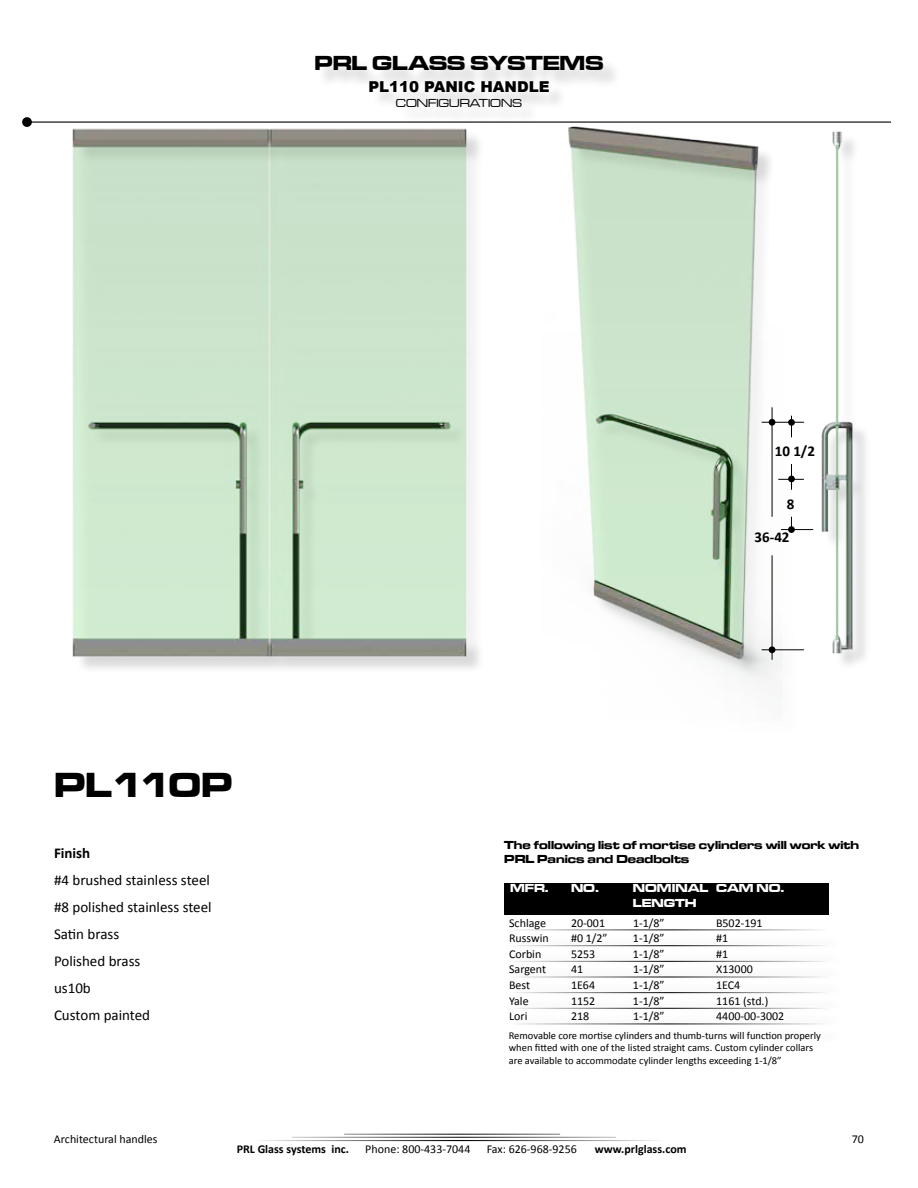
<style>
.page{position:relative;width:918px;height:1188px;background:#fff}
.page>*{position:absolute;margin:0;border:0;box-sizing:border-box;transform-origin:0 0}
.t1{font:36px "Microgramma D Bold Exte";color:#000}
.t2{font:21px "Microgramma D Bold Exte";color:#000}
.t3{font:15px/27px "Calibri";color:#000}
.t4{font:700 15px "Calibri";color:#000}
.t5{font:900 15px "Arial";color:#000}
.t6{font:12px/15.6px "Calibri";color:#000}
.t7{font:12px/14.4px "Microgramma D Bold Exte";color:#000}
.t8{font:700 12px "Calibri";color:#000}
.t9{font:12px/14.4px "Microgramma D Bold Exte";color:#fff}
.t10{font:12px "Microgramma D Medi Exte";color:#000}
.t11{font:10.5px/12.6px "Calibri";color:#000}
</style>
<div class="page">
<img style="left:540px;top:121px;width:243px;height:562px">
<div style="left:76px;top:131px;width:409px;height:543px;background:#000;opacity:.15"></div>
<img style="left:22px;top:124px;width:463px;height:538px">
<img style="left:813px;top:131px;width:51px;height:531px">
<hr style="left:27px;top:122px;width:864px;height:1px;background:#000">
<div style="left:23px;top:118px;width:8px;height:8px;background:#000;border-radius:50%"></div>
<div style="left:22px;top:117px;width:10px;height:10px;border:2px solid #000;border-radius:50%"></div>
<div style="left:318px;top:59px;width:303px;height:30px;background:#f3f3f3"></div>
<div style="left:372px;top:83px;width:195px;height:27px;background:#f7f7f7"></div>
<div style="left:399px;top:101px;width:141px;height:24px;background:#000;opacity:.15"></div>
<hr style="left:252px;top:1140px;width:414px;height:1px;background:#000">
<hr style="left:292px;top:1137px;width:324px;height:1px;background:#000">
<hr style="left:344px;top:1134px;width:216px;height:1px;background:#000">
<div style="left:504px;top:883px;width:67px;height:31px;background:#000"></div>
<div style="left:571px;top:883px;width:62px;height:31px;background:#000"></div>
<div style="left:633px;top:883px;width:83px;height:31px;background:#000"></div>
<div style="left:716px;top:883px;width:112px;height:31px;background:#000"></div>
<hr style="left:509px;top:930px;width:319px;height:1px;background:#000">
<hr style="left:509px;top:945px;width:319px;height:1px;background:#000">
<div style="left:510px;top:966px;width:333px;height:17px;background:#000;opacity:.25"></div>
<hr style="left:509px;top:961px;width:319px;height:1px;background:#000">
<div style="left:510px;top:981px;width:333px;height:18px;background:#fcfcfc"></div>
<hr style="left:509px;top:977px;width:319px;height:1px;background:#000">
<hr style="left:509px;top:992px;width:319px;height:1px;background:#000">
<div style="left:510px;top:1013px;width:333px;height:17px;background:#000;opacity:.25"></div>
<hr style="left:509px;top:1008px;width:319px;height:1px;background:#000">
<div style="left:510px;top:1028px;width:333px;height:17px;background:#fcfcfc"></div>
<hr style="left:509px;top:1024px;width:319px;height:1px;background:#000">
<hr style="left:762px;top:422px;width:42px;height:1px;background:#000">
<hr style="left:762px;top:649px;width:42px;height:1px;background:#000">
<div style="left:769px;top:419px;width:6px;height:7px;background:#000;border-radius:50%"></div>
<div style="left:769px;top:646px;width:6px;height:7px;background:#000;border-radius:50%"></div>
<hr style="left:772px;top:422px;width:1px;height:95px;background:#000">
<hr style="left:772px;top:555px;width:1px;height:105px;background:#000">
<svg style="left:772px;top:407px;width:1px;height:12px"></svg>
<div style="left:788px;top:419px;width:7px;height:7px;background:#000;border-radius:50%"></div>
<svg style="left:791px;top:416px;width:1px;height:21px"></svg>
<svg style="left:778px;top:464px;width:26px;height:26px"></svg>
<hr style="left:781px;top:529px;width:32px;height:1px;background:#000">
<div style="left:788px;top:526px;width:7px;height:7px;background:#000;border-radius:50%"></div>
<h2 class="t2" style="left:315px;top:49px;width:290px">PRL GLASS SYSTEMS</h2>
<h1 class="t1" style="left:54px;top:761px;width:180px">PL110P</h1>
<p class="t4" style="left:54px;top:844px;width:38px">Finish</p>
<p class="t3" style="left:54px;top:867px;width:159px">#4 brushed stainless steel #8 polished stainless steel<br>Satin brass<br>Polished brass<br>us10b<br>Custom painted</p>
<p class="t5" style="left:368px;top:75px;width:183px">PL110 PANIC HANDLE</p>
<p class="t10" style="left:396px;top:95px;width:128px">CONFIGURATIONS</p>
<p class="t4" style="left:775px;top:442px;width:42px">10 1/2</p>
<p class="t4" style="left:787px;top:494px;width:9px">8</p>
<p class="t4" style="left:755px;top:527px;width:37px">36-42</p>
<p class="t7" style="left:504px;top:837px;width:356px">The following list of mortise cylinders will work with<br>PRL Panics and Deadbolts</p>
<p class="t9" style="left:510px;top:881px;width:40px">MFR.</p>
<p class="t9" style="left:571px;top:881px;width:29px">NO.</p>
<p class="t9" style="left:633px;top:881px;width:77px">NOMINAL<br>LENGTH</p>
<p class="t9" style="left:716px;top:881px;width:70px">CAM NO.</p>
<p class="t6" style="left:633px;top:915px;width:33px">1-1/8”</p>
<p class="t6" style="left:633px;top:946px;width:33px">1-1/8”<br>1-1/8”</p>
<p class="t6" style="left:509px;top:915px;width:41px">Schlage<br>Russwin<br>Corbin<br>Sargent</p>
<p class="t6" style="left:509px;top:993px;width:21px">Yale</p>
<p class="t6" style="left:571px;top:915px;width:38px">20-001 #0 1/2”<br>5253<br>41<br>1E64<br>1152<br>218</p>
<p class="t6" style="left:716px;top:915px;width:70px">B502-191<br>#1<br>#1<br>X13000<br>1EC4<br>1161 (std.)<br>4400-00-3002</p>
<p class="t11" style="left:509px;top:1029px;width:314px">Removable core mortise cylinders and thumb-turns will function properly when fitted with one of the listed straight cams. Custom cylinder collars are available to accommodate cylinder lengths exceeding 1-1/8”</p>
<p class="t6" style="left:633px;top:930px;width:33px">1-1/8”</p>
<p class="t6" style="left:633px;top:977px;width:33px;text-align:justify">1-1/8” 1-1/8” 1-1/8”</p>
<p class="t6" style="left:509px;top:977px;width:23px">Best</p>
<p class="t6" style="left:509px;top:1009px;width:20px">Lori</p>
<p class="t6" style="left:54px;top:1131px;width:105px">Architectural handles</p>
<p class="t8" style="left:237px;top:1141px;width:114px">PRL Glass systems inc.</p>
<p class="t6" style="left:365px;top:1141px;width:107px">Phone: 800-433-7044</p>
<p class="t6" style="left:487px;top:1141px;width:92px">Fax: 626-968-9256</p>
<p class="t8" style="left:595px;top:1141px;width:93px">www.prlglass.com</p>
<p class="t6" style="left:852px;top:1131px;width:14px">70</p>
</div>
